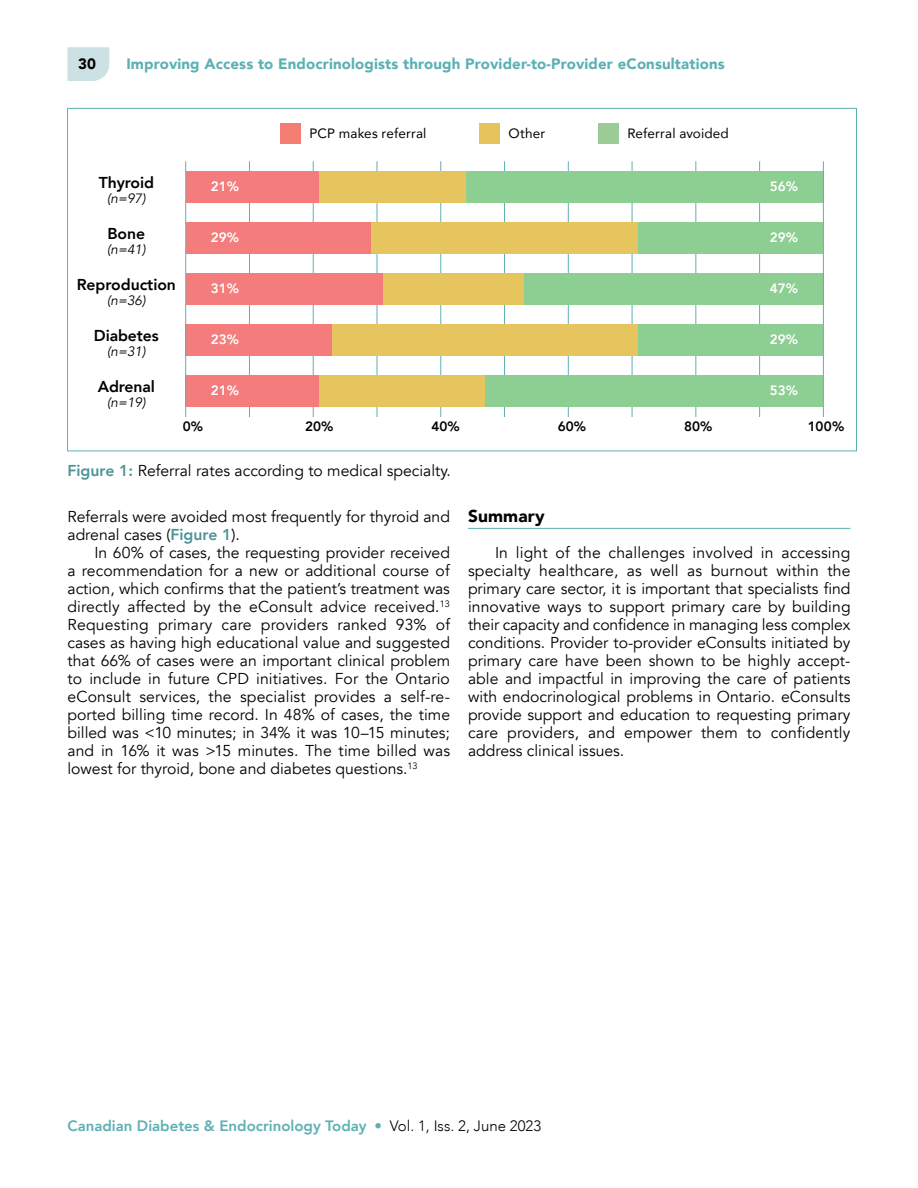
<style>
.page{position:relative;width:918px;height:1188px;background:#fff}
.page>*{position:absolute;margin:0;border:0;box-sizing:border-box;transform-origin:0 0}
.heading{font:900 17.25px "Avenir";letter-spacing:.01em;color:#000}
.body_paragraph{font:15.75px/18px "Avenir";color:#000;text-align:justify}
.table_headers{font:800 15.75px "Avenir";letter-spacing:-.005em;color:#000}
.t1{font:900 15px "Avenir";letter-spacing:.01em;color:#5cb0b4}
.t2{font:800 15px "Avenir";color:#5cb0b4}
.t3{font:900 15px "Avenir";color:#000}
.chart_label{font:13.5px "Avenir";letter-spacing:.01em;color:#000}
.table_headers-2{font:italic 13.5px "Avenir";color:#000}
.chart_label-2{font:800 13.5px "Avenir";color:#fff}
.chart_label-3{font:800 13.5px "Avenir";color:#000}
.s1{font-weight:800;color:#4c9497}
.s2{font-weight:300}
.s3{font-weight:300;color:#000}
</style>
<div class="page">
<svg style="left:68px;top:47px;width:41px;height:34px"></svg>
<hr style="left:468px;top:528px;width:382px;height:1px;background:#5cb0b4">
<hr style="left:249px;top:161px;width:1px;height:255px;background:#5db1b4">
<hr style="left:313px;top:161px;width:1px;height:255px;background:#5db1b4">
<hr style="left:377px;top:161px;width:1px;height:255px;background:#5db1b4">
<hr style="left:440px;top:161px;width:1px;height:255px;background:#5db1b4">
<hr style="left:504px;top:161px;width:1px;height:255px;background:#5db1b4">
<hr style="left:568px;top:161px;width:1px;height:255px;background:#5db1b4">
<hr style="left:632px;top:161px;width:1px;height:255px;background:#5db1b4">
<hr style="left:696px;top:161px;width:1px;height:255px;background:#5db1b4">
<hr style="left:759px;top:161px;width:1px;height:255px;background:#5db1b4">
<div style="left:185px;top:324px;width:147px;height:32px;background:#f47c7c"></div>
<div style="left:332px;top:324px;width:306px;height:32px;background:#e6c55f"></div>
<div style="left:638px;top:324px;width:185px;height:32px;background:#8dce92"></div>
<div style="left:185px;top:375px;width:134px;height:32px;background:#f47c7c"></div>
<div style="left:319px;top:375px;width:166px;height:32px;background:#e6c55f"></div>
<div style="left:485px;top:375px;width:338px;height:32px;background:#8dce92"></div>
<div style="left:186px;top:273px;width:197px;height:32px;background:#f47c7c"></div>
<div style="left:383px;top:273px;width:141px;height:32px;background:#e6c55f"></div>
<div style="left:524px;top:273px;width:299px;height:32px;background:#8dce92"></div>
<div style="left:186px;top:222px;width:185px;height:32px;background:#f47c7c"></div>
<div style="left:371px;top:222px;width:267px;height:32px;background:#e6c55f"></div>
<div style="left:638px;top:222px;width:185px;height:32px;background:#8dce92"></div>
<div style="left:186px;top:171px;width:134px;height:32px;background:#f47c7c"></div>
<div style="left:320px;top:171px;width:146px;height:32px;background:#e6c55f"></div>
<div style="left:466px;top:171px;width:357px;height:32px;background:#8dce92"></div>
<hr style="left:185px;top:161px;width:1px;height:255px;background:#5db1b4">
<hr style="left:823px;top:161px;width:1px;height:255px;background:#5db1b4">
<div style="left:280px;top:123px;width:21px;height:20px;background:#f47d73"></div>
<div style="left:479px;top:123px;width:21px;height:20px;background:#e5c35d"></div>
<div style="left:598px;top:123px;width:20px;height:20px;background:#9bcc97"></div>
<p class="t3" style="left:78px;top:51px;width:19px">30</p>
<p class="t1" style="left:126px;top:51px;width:600px">Improving Access to Endocrinologists through Provider-to-Provider eConsultations</p>
<p class="chart_label" style="left:310px;top:123px;width:118px">PCP makes referral</p>
<p class="chart_label" style="left:509px;top:123px;width:38px">Other</p>
<p class="chart_label" style="left:627px;top:123px;width:103px">Referral avoided</p>
<p class="table_headers" style="left:99px;top:170px;width:57px">Thyroid</p>
<p class="table_headers-2" style="left:107px;top:190px;width:40px">(n=97)</p>
<p class="table_headers" style="left:107px;top:221px;width:39px">Bone</p>
<p class="table_headers-2" style="left:107px;top:241px;width:40px">(n=41)</p>
<p class="table_headers" style="left:77px;top:272px;width:101px">Reproduction</p>
<p class="table_headers-2" style="left:107px;top:292px;width:40px">(n=36)</p>
<p class="table_headers" style="left:94px;top:323px;width:67px">Diabetes</p>
<p class="table_headers-2" style="left:107px;top:343px;width:40px">(n=31)</p>
<p class="table_headers" style="left:98px;top:374px;width:59px">Adrenal</p>
<p class="table_headers-2" style="left:107px;top:394px;width:40px">(n=19)</p>
<p class="chart_label-2" style="left:211px;top:176px;width:30px">21%</p>
<p class="chart_label-2" style="left:770px;top:176px;width:30px">56%</p>
<p class="chart_label-2" style="left:211px;top:227px;width:30px">29%</p>
<p class="chart_label-2" style="left:770px;top:227px;width:30px">29%</p>
<p class="chart_label-2" style="left:211px;top:278px;width:30px">31%</p>
<p class="chart_label-2" style="left:770px;top:278px;width:30px">47%</p>
<p class="chart_label-2" style="left:211px;top:329px;width:30px">23%</p>
<p class="chart_label-2" style="left:770px;top:329px;width:30px">29%</p>
<p class="chart_label-2" style="left:211px;top:380px;width:30px">21%</p>
<p class="chart_label-2" style="left:770px;top:380px;width:30px">53%</p>
<p class="chart_label-3" style="left:183px;top:416px;width:22px">0%</p>
<p class="chart_label-3" style="left:305px;top:416px;width:30px">20%</p>
<p class="chart_label-3" style="left:431px;top:416px;width:30px">40%</p>
<p class="chart_label-3" style="left:558px;top:416px;width:30px">60%</p>
<p class="chart_label-3" style="left:684px;top:416px;width:30px">80%</p>
<p class="chart_label-3" style="left:808px;top:416px;width:38px">100%</p>
<p class="body_paragraph" style="left:68px;top:462px;width:385px"><span class="s1">Figure 1:</span> Referral rates according to medical specialty.</p>
<p class="body_paragraph" style="left:68px;top:508px;width:384px">Referrals were avoided most frequently for thyroid and adrenal cases (<span class="s1">Figure 1</span>).</p>
<p class="body_paragraph" style="left:68px;top:544px;width:384px;text-indent:27px">In 60% of cases, the requesting provider received a recommendation for a new or additional course of action, which confirms that the patient’s treatment was directly affected by the eConsult advice received.<sup>13<br></sup>Requesting primary care providers ranked 93% of cases as having high educational value and suggested that 66% of cases were an important clinical problem to include in future CPD initiatives. For the Ontario eConsult services, the specialist provides a self-re&shy;ported billing time record. In 48% of cases, the time billed was &lt;10 minutes; in 34% it was 10–15 minutes; and in 16% it was &gt;15 minutes. The time billed was lowest for thyroid, bone and diabetes questions.<sup>13</sup></p>
<h2 class="heading" style="left:468px;top:501px;width:78px">Summary</h2>
<p class="body_paragraph" style="left:468px;top:544px;width:384px;text-indent:27px">In light of the challenges involved in accessing specialty healthcare, as well as burnout within the primary care sector, it is important that specialists find innovative ways to support primary care by building their capacity and confidence in managing less complex conditions. Provider to-provider eConsults initiated by primary care have been shown to be highly accept&shy;able and impactful in improving the care of patients with endocrinological problems in Ontario. eConsults provide support and education to requesting primary care providers, and empower them to confidently address clinical issues.</p>
<p class="t2" style="left:68px;top:1114px;width:475px">Canadian Diabetes &amp; Endocrinology Today <span class="s2">•</span> <span class="s3">Vol. 1, Iss. 2, June 2023</span></p>
</div>
